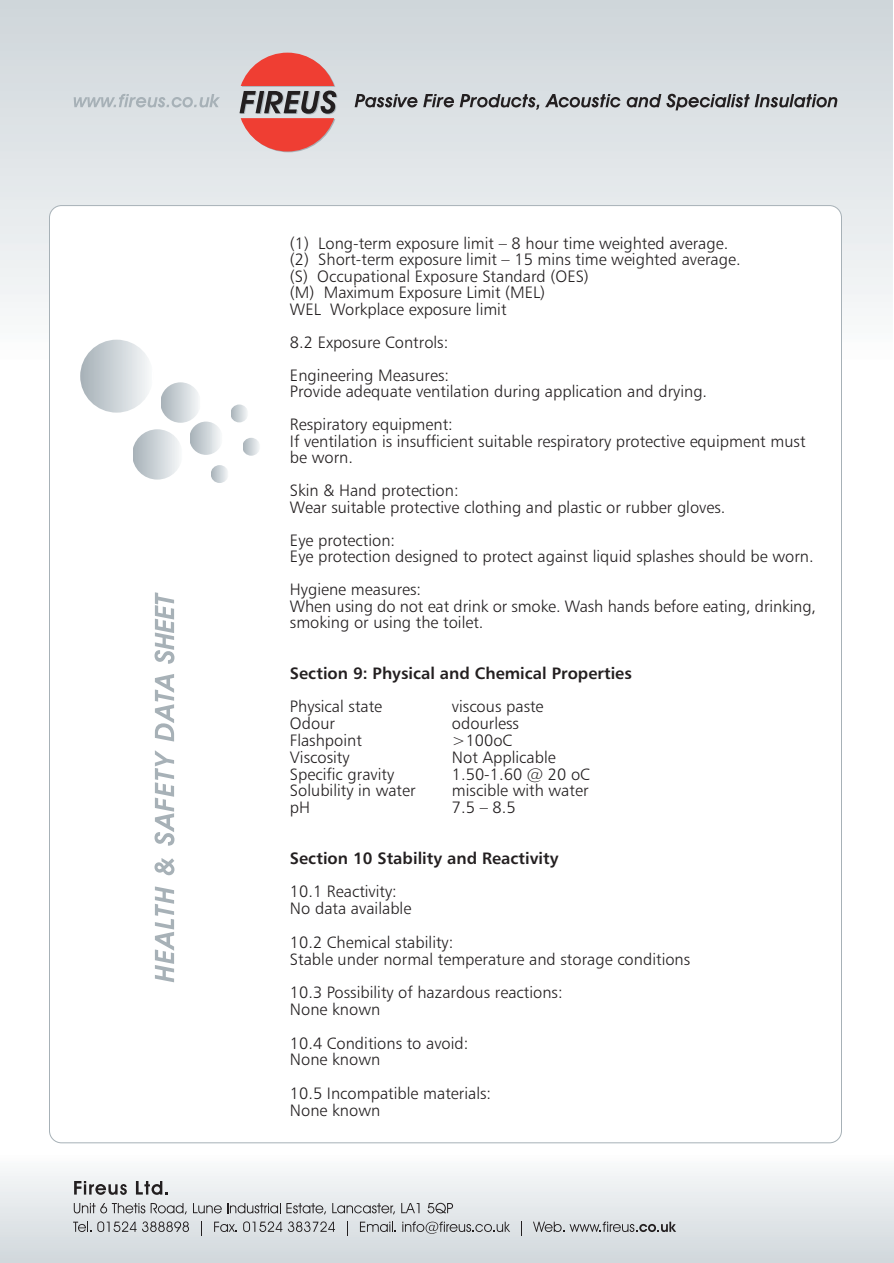
<style>
.page{position:relative;width:894px;height:1263px;background:#fff}
.page>*{position:absolute;margin:0;border:0;box-sizing:border-box;transform-origin:0 0}
.t1{font:italic 600 31.2px "Avant Garde IT Cby BT";letter-spacing:.02em;color:#a7b1b7}
.t2{font:16.5px/16.5px "Humanist 777 BT Light B";color:#231f20}
.t3{font:16.5px/33.6px "Humanist 777 BT Bold B";color:#231f20}
.s1{font-family:"Humanist 777 BT Light B"}
</style>
<div class="page">
<div style="left:1px;top:1154px;width:893px;height:109px;background:linear-gradient(to bottom,#fbfcfc,#d0d7db)"></div>
<div style="left:0;top:0;width:893px;height:361px;background:linear-gradient(to bottom,#ced5d9,#fbfcfc)"></div>
<div style="left:0;top:360px;width:893px;height:65px;background:#fff"></div>
<svg style="left:240px;top:53px;width:96px;height:99px;background:#ce7b78"></svg>
<svg style="left:355px;top:94px;width:99px;height:13px"></svg>
<svg style="left:460px;top:94px;width:79px;height:16px"></svg>
<svg style="left:545px;top:94px;width:76px;height:13px"></svg>
<svg style="left:627px;top:94px;width:34px;height:13px"></svg>
<svg style="left:667px;top:94px;width:170px;height:16px;background:#9a9c9f"></svg>
<svg style="left:74px;top:94px;width:146px;height:13px;background:#c6cdd2"></svg>
<svg style="left:73px;top:1222px;width:18px;height:10px"></svg>
<svg style="left:97px;top:1221px;width:92px;height:11px"></svg>
<svg style="left:201px;top:1221px;width:1px;height:14px"></svg>
<svg style="left:214px;top:1222px;width:23px;height:10px"></svg>
<svg style="left:243px;top:1221px;width:39px;height:11px"></svg>
<svg style="left:288px;top:1221px;width:47px;height:11px"></svg>
<svg style="left:347px;top:1221px;width:1px;height:14px"></svg>
<svg style="left:360px;top:1222px;width:36px;height:10px"></svg>
<svg style="left:402px;top:1222px;width:108px;height:12px"></svg>
<svg style="left:521px;top:1221px;width:1px;height:14px"></svg>
<svg style="left:533px;top:1222px;width:31px;height:10px"></svg>
<svg style="left:570px;top:1222px;width:106px;height:10px"></svg>
<svg style="left:74px;top:1203px;width:71px;height:10px"></svg>
<svg style="left:151px;top:1203px;width:36px;height:11px"></svg>
<svg style="left:193px;top:1203px;width:133px;height:11px"></svg>
<svg style="left:332px;top:1203px;width:63px;height:11px"></svg>
<svg style="left:401px;top:1203px;width:19px;height:10px"></svg>
<svg style="left:428px;top:1203px;width:25px;height:10px"></svg>
<svg style="left:74px;top:1181px;width:53px;height:14px"></svg>
<svg style="left:136px;top:1181px;width:32px;height:14px"></svg>
<div style="left:49px;top:205px;width:793px;height:938px;background:#fff;border:1px solid #a7b1b7;border-radius:12px"></div>
<div style="left:80px;top:340px;width:73px;height:73px;background:linear-gradient(to right,#a6b1b8,#f7f9fa);border-radius:50%"></div>
<div style="left:160px;top:382px;width:41px;height:41px;background:linear-gradient(to right,#a7b2b9,#f6f9fa);border-radius:50%"></div>
<hr style="left:200px;top:382px;width:1px;height:41px;background:#fff">
<div style="left:132px;top:429px;width:51px;height:51px;background:linear-gradient(to right,#a9b4bb,#f7f9fa);border-radius:50%"></div>
<hr style="left:182px;top:429px;width:1px;height:51px;background:#fff">
<svg style="left:190px;top:422px;width:30px;height:33px"></svg>
<svg style="left:211px;top:465px;width:18px;height:18px"></svg>
<svg style="left:230px;top:405px;width:18px;height:17px"></svg>
<svg style="left:242px;top:438px;width:18px;height:18px"></svg>
<svg style="left:155px;top:886px;width:19px;height:96px"></svg>
<svg style="left:154px;top:858px;width:20px;height:17px"></svg>
<svg style="left:155px;top:750px;width:19px;height:96px"></svg>
<svg style="left:155px;top:674px;width:19px;height:68px"></svg>
<svg style="left:155px;top:592px;width:19px;height:72px"></svg>
<p class="t1" style="left:241px;top:91px;width:99px">FIREUS</p>
<p class="t2" style="left:290px;top:236px;width:452px">(1) Long-term exposure limit – 8 hour time weighted average. (2) Short-term exposure limit – 15 mins time weighted average. (S) Occupational Exposure Standard (OES)<br>(M) Maximum Exposure Limit (MEL)<br>WEL Workplace exposure limit</p>
<p class="t2" style="left:290px;top:326px;width:161px;line-height:33px">8.2 Exposure Controls:<br>Engineering Measures:</p>
<p class="t2" style="left:290px;top:376px;width:419px;line-height:33px">Provide adequate ventilation during application and drying.<br>Respiratory equipment:</p>
<p class="t2" style="left:290px;top:434px;width:517px">If ventilation is insufficient suitable respiratory protective equipment must be worn.</p>
<p class="t2" style="left:290px;top:483px;width:437px">Skin &amp; Hand protection:<br>Wear suitable protective clothing and plastic or rubber gloves.</p>
<p class="t2" style="left:290px;top:533px;width:525px">Eye protection:<br>Eye protection designed to protect against liquid splashes should be worn.</p>
<p class="t2" style="left:290px;top:582px;width:528px">Hygiene measures:<br>When using do not eat drink or smoke. Wash hands before eating, drinking, smoking or using the toilet.</p>
<p class="t3" style="left:290px;top:657px;width:343px">Section 9: Physical and Chemical Properties<br><span class="s1">Physical state</span></p>
<p class="t2" style="left:452px;top:699px;width:93px">viscous paste</p>
<p class="t2" style="left:290px;top:716px;width:47px">Odour</p>
<p class="t2" style="left:452px;top:716px;width:69px">odourless</p>
<p class="t2" style="left:290px;top:733px;width:74px">Flashpoint</p>
<p class="t2" style="left:452px;top:733px;width:62px">&gt;100oC</p>
<p class="t2" style="left:290px;top:750px;width:61px">Viscosity</p>
<p class="t2" style="left:452px;top:750px;width:105px">Not Applicable</p>
<p class="t2" style="left:290px;top:766px;width:106px">Specific gravity</p>
<p class="t2" style="left:452px;top:766px;width:139px">1.50-1.60 @ 20 oC</p>
<p class="t2" style="left:290px;top:783px;width:127px">Solubility in water</p>
<p class="t2" style="left:452px;top:783px;width:138px">miscible with water</p>
<p class="t2" style="left:290px;top:800px;width:22px">pH</p>
<p class="t2" style="left:452px;top:800px;width:65px">7.5 – 8.5</p>
<p class="t3" style="left:290px;top:842px;width:270px">Section 10 Stability and Reactivity<br><span class="s1">10.1 Reactivity:</span></p>
<p class="t2" style="left:290px;top:892px;width:165px;line-height:33.6px">No data available<br>10.2 Chemical stability:</p>
<p class="t2" style="left:290px;top:943px;width:402px;line-height:33.6px">Stable under normal temperature and storage conditions<br>10.3 Possibility of hazardous reactions:</p>
<p class="t2" style="left:290px;top:993px;width:180px;line-height:33.6px">None known<br>10.4 Conditions to avoid:</p>
<p class="t2" style="left:290px;top:1044px;width:203px;line-height:33.6px">None known<br>10.5 Incompatible materials:</p>
<p class="t2" style="left:290px;top:1103px;width:92px">None known</p>
</div>
